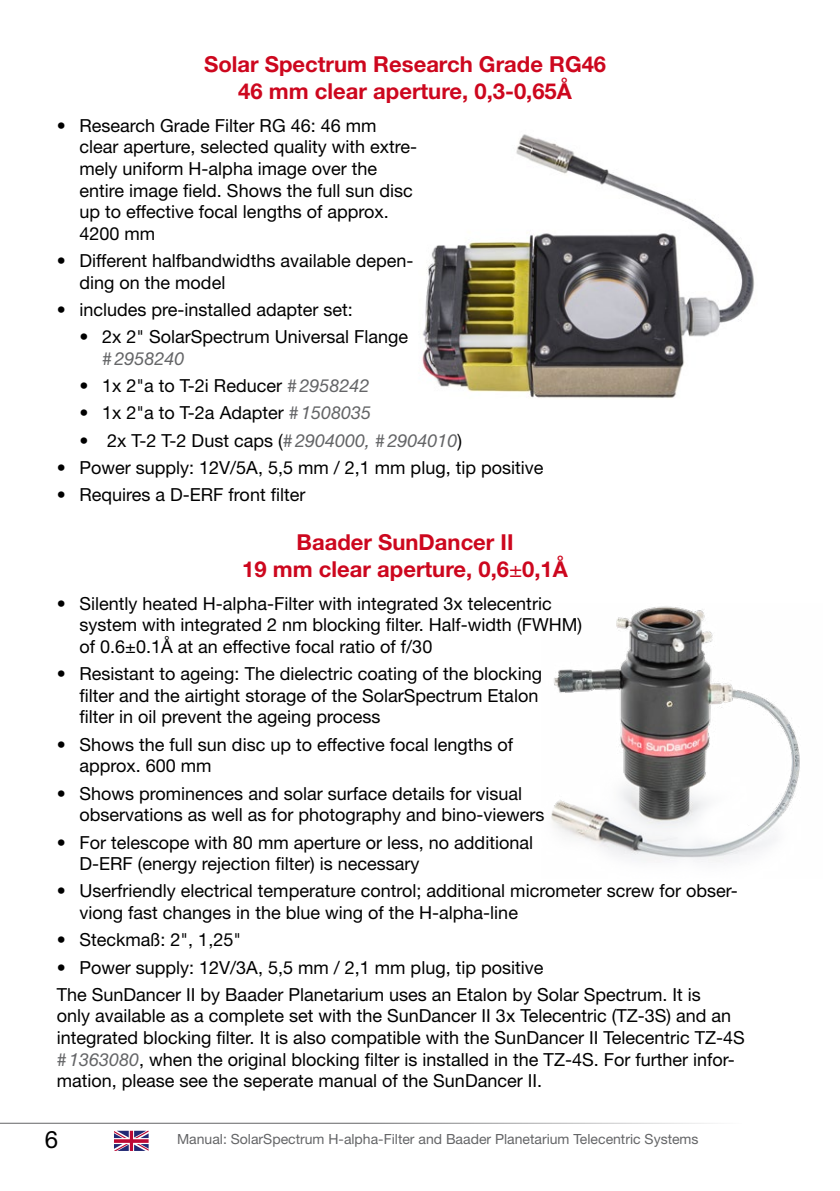
<style>
.page{position:relative;width:840px;height:1191px;background:#fff}
.page>*{position:absolute;margin:0;border:0;box-sizing:border-box;transform-origin:0 0}
.t1{font:24px "Helvetica Neue LT Std";color:#000}
.t2{font:700 22px/26.4px "Helvetica Neue LT Std";color:#cd071e;text-align:center}
.t3{font:18px/21.6px "Helvetica Neue LT Std";color:#000}
.t4{font:italic 18px "Helvetica Neue LT Std";color:#646567}
.t5{font:14px "Helvetica Neue LT Std";color:#646567}
.s1{font-style:italic;color:#646567}
.s2{font-weight:400}
</style>
<div class="page">
<hr style="left:0;top:1122px;width:741px;height:1px;background:#646567">
<svg style="left:114px;top:1130px;width:34px;height:21px"></svg>
<img style="left:422px;top:134px;width:333px;height:264px">
<img style="left:551px;top:606px;width:249px;height:256px">
<p class="t2" style="left:204px;top:51px;width:403px">Solar Spectrum Research Grade RG46<br>46 mm clear aperture, 0,3-0,65Å</p>
<p class="t3" style="left:79px;top:114px;width:339px;text-indent:-23px">• Research Grade Filter RG 46: 46 mm clear aperture, selected quality with extre&shy;mely uniform H-alpha image over the entire image field. Shows the full sun disc up to effective focal lengths of approx.<br>4200 mm</p>
<p class="t3" style="left:79px;top:250px;width:335px;text-indent:-23px">• Different halfbandwidths available depen&shy;ding on the model</p>
<p class="t3" style="left:57px;top:298px;width:297px">• includes pre-installed adapter set:</p>
<p class="t3" style="left:79px;top:326px;width:330px">• 2x 2" SolarSpectrum Universal Flange</p>
<p class="t4" style="left:102px;top:348px;width:84px">#2958240</p>
<p class="t3" style="left:79px;top:375px;width:291px">• 1x 2"a to T-2i Reducer <span class="s1">#2958242</span></p>
<p class="t3" style="left:79px;top:402px;width:293px">• 1x 2"a to T-2a Adapter <span class="s1">#1508035</span></p>
<p class="t3" style="left:79px;top:429px;width:384px">• 2x T-2 T-2 Dust caps (<span class="s1">#2904000, #2904010</span>)</p>
<p class="t3" style="left:57px;top:456px;width:488px">• Power supply: 12V/5A, 5,5 mm / 2,1 mm plug, tip positive</p>
<p class="t3" style="left:57px;top:484px;width:250px">• Requires a D-ERF front filter</p>
<p class="t2" style="left:242px;top:529px;width:327px">Baader SunDancer II<br>19 mm clear aperture, 0,6<span class="s2">±</span>0,1Å</p>
<p class="t3" style="left:79px;top:592px;width:504px;text-indent:-23px">• Silently heated H-alpha-Filter with integrated 3x telecentric system with integrated 2 nm blocking filter. Half-width (FWHM) of 0.6±0.1Å at an effective focal ratio of f/30</p>
<p class="t3" style="left:79px;top:663px;width:464px;text-indent:-23px">• Resistant to ageing: The dielectric coating of the blocking filter and the airtight storage of the SolarSpectrum Etalon filter in oil prevent the ageing process</p>
<p class="t3" style="left:79px;top:733px;width:435px;text-indent:-23px">• Shows the full sun disc up to effective focal lengths of approx. 600 mm</p>
<p class="t3" style="left:79px;top:782px;width:466px;text-indent:-23px">• Shows prominences and solar surface details for visual observations as well as for photography and bino-viewers</p>
<p class="t3" style="left:79px;top:831px;width:455px;text-indent:-23px">• For telescope with 80 mm aperture or less, no additional<br>D-ERF (energy rejection filter) is necessary</p>
<p class="t3" style="left:79px;top:880px;width:659px;text-indent:-23px">• Userfriendly electrical temperature control; additional micrometer screw for obser&shy;viong fast changes in the blue wing of the H-alpha-line</p>
<p class="t3" style="left:57px;top:928px;width:186px">• Steckmaß: 2", 1,25"</p>
<p class="t3" style="left:57px;top:953px;width:645px;line-height:27.2px">• Power supply: 12V/3A, 5,5 mm / 2,1 mm plug, tip positive<br>The SunDancer II by Baader Planetarium uses an Etalon by Solar Spectrum. It is</p>
<p class="t3" style="left:57px;top:1005px;width:689px">only available as a complete set with the SunDancer II 3x Telecentric (TZ-3S) and an integrated blocking filter. It is also compatible with the SunDancer II Telecentric TZ-4S <span class="s1">#1363080</span>, when the original blocking filter is installed in the TZ-4S. For further infor&shy;mation, please see the seperate manual of the SunDancer II.</p>
<h1 class="t1" style="left:45px;top:1125px;width:15px">6</h1>
<p class="t5" style="left:177px;top:1130px;width:522px">Manual: SolarSpectrum H-alpha-Filter and Baader Planetarium Telecentric Systems</p>
</div>
